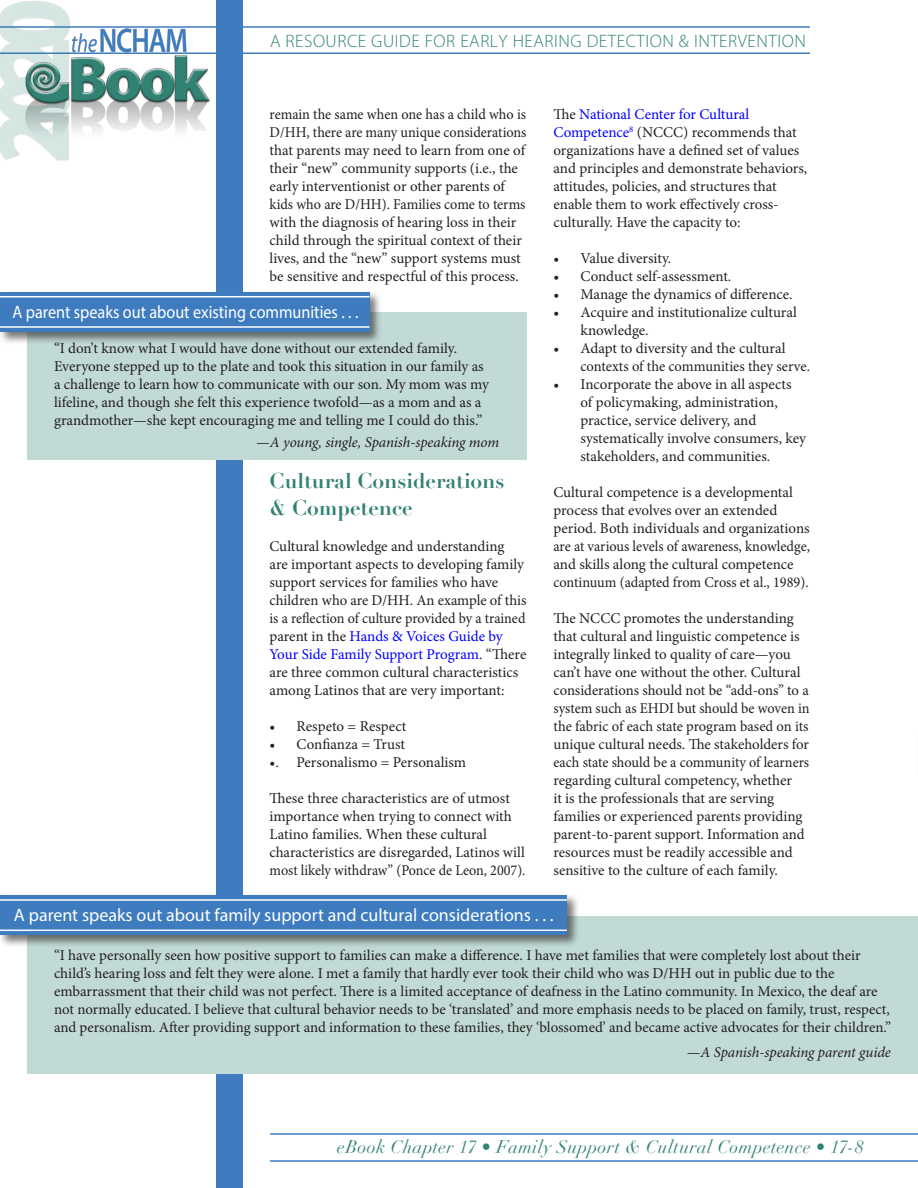
<style>
.page{position:relative;width:918px;height:1188px;background:#fff}
.page>*{position:absolute;margin:0;border:0;box-sizing:border-box;transform-origin:0 0}
.Paragraph_Heading{font:700 21px/27px "Didot";color:#318273}
.t1{font:18px "Myriad Pro";color:#fff}
.t2{font:italic 18px "Didot";letter-spacing:.02em;color:#318273}
.t3{font:300 18px "Myriad Pro";letter-spacing:.03em;color:#318273}
.t4{font:18px "Myriad Pro";color:#fff;scale:.9 1}
.Body_text{font:15px/18px "Minion Pro";color:#231f20}
.Bullet_Text{font:15px/18px "Minion Pro";color:#231f20}
.Body_text-2{font:15px/18px "Minion Pro";color:#231f20;scale:.95 1}
.Body_text-3{font:italic 15px "Minion Pro";letter-spacing:-.01em;color:#231f20}
.s1{color:#00f}
</style>
<div class="page">
<hr style="left:0;top:26px;width:810px;height:2px;background:#3e7cbf">
<hr style="left:0;top:52px;width:810px;height:2px;background:#3e7cbf">
<hr style="left:270px;top:1133px;width:648px;height:2px;background:#3e7cbf">
<hr style="left:270px;top:1160px;width:648px;height:2px;background:#3e7cbf">
<img style="left:0;top:1px;width:212px;height:160px">
<hr style="left:917px;top:730px;width:1px;height:40px;background:#3e7cbf">
<div style="left:216px;top:0;width:27px;height:1188px;background:#3e7cbf"></div>
<div style="left:27px;top:312px;width:499px;height:148px;background:#c1dad5"></div>
<div style="left:0;top:291px;width:382px;height:54px;background:#231f20;opacity:.6"></div>
<div style="left:0;top:292px;width:370px;height:40px;background:#3e7cbf"></div>
<hr style="left:0;top:296px;width:370px;height:1px;background:#fff">
<hr style="left:0;top:326px;width:370px;height:2px;background:#fff">
<div style="left:27px;top:916px;width:891px;height:158px;background:#c1dad5"></div>
<div style="left:0;top:894px;width:579px;height:54px;background:#231f20;opacity:.6"></div>
<div style="left:0;top:896px;width:567px;height:39px;background:#3e7cbf"></div>
<hr style="left:0;top:899px;width:567px;height:2px;background:#fff">
<hr style="left:0;top:930px;width:567px;height:1px;background:#fff">
<p class="t3" style="left:270px;top:31px;width:537px">A RESOURCE GUIDE FOR EARLY HEARING DETECTION &amp; INTERVENTION</p>
<p class="Body_text" style="left:554px;top:105px;width:255px">The <span class="s1">National Center for Cultural Competence</span><sup>8</sup> (NCCC) recommends that organizations have a defined set of values and principles and demonstrate behaviors, attitudes, policies, and structures that enable them to work effectively cross&shy;culturally. Have the capacity to:</p>
<p class="Bullet_Text" style="left:554px;top:249px;width:119px">• Value diversity.</p>
<p class="Bullet_Text" style="left:554px;top:267px;width:179px">• Conduct self-assessment.</p>
<p class="Bullet_Text" style="left:554px;top:285px;width:241px">• Manage the dynamics of difference.</p>
<p class="Bullet_Text" style="left:580px;top:303px;width:218px;text-indent:-27px">• Acquire and institutionalize cultural knowledge.</p>
<p class="Bullet_Text" style="left:580px;top:339px;width:231px;text-indent:-27px">• Adapt to diversity and the cultural contexts of the communities they serve.</p>
<p class="Bullet_Text" style="left:580px;top:375px;width:227px;text-indent:-27px">• Incorporate the above in all aspects of policymaking, administration, practice, service delivery, and systematically involve consumers, key stakeholders, and communities.</p>
<p class="Body_text" style="left:554px;top:483px;width:258px">Cultural competence is a developmental process that evolves over an extended period. Both individuals and organizations are at various levels of awareness, knowledge, and skills along the cultural competence continuum (adapted from Cross et al., 1989).</p>
<p class="Body_text" style="left:554px;top:609px;width:258px">The NCCC promotes the understanding that cultural and linguistic competence is integrally linked to quality of care—you can’t have one without the other. Cultural considerations should not be “add-ons” to a system such as EHDI but should be woven in the fabric of each state program based on its unique cultural needs. The stakeholders for each state should be a community of learners regarding cultural competency, whether<br>it is the professionals that are serving families or experienced parents providing parent-to-parent support. Information and resources must be readily accessible and sensitive to the culture of each family.</p>
<p class="Body_text-2" style="left:270px;top:105px;width:272px">remain the same when one has a child who is D/HH, there are many unique considerations that parents may need to learn from one of their “new” community supports (i.e., the early interventionist or other parents of kids who are D/HH). Families come to terms with the diagnosis of hearing loss in their child through the spiritual context of their lives, and the “new” support systems must be sensitive and respectful of this process.</p>
<p class="t4" style="left:13px;top:301px;width:386px">A parent speaks out about existing communities . . .</p>
<p class="Body_text" style="left:54px;top:340px;width:436px">“I don’t know what I would have done without our extended family.<br>Everyone stepped up to the plate and took this situation in our family as a challenge to learn how to communicate with our son. My mom was my lifeline, and though she felt this experience twofold—as a mom and as a grandmother—she kept encouraging me and telling me I could do this.”</p>
<p class="Body_text-3" style="left:256px;top:432px;width:245px">—A young, single, Spanish-speaking mom</p>
<p class="Paragraph_Heading" style="left:270px;top:467px;width:236px">Cultural Considerations &amp; Competence</p>
<p class="Body_text" style="left:270px;top:537px;width:258px">Cultural knowledge and understanding are important aspects to developing family support services for families who have children who are D/HH. An example of this is a reflection of culture provided by a trained parent in the <span class="s1">Hands &amp; Voices Guide by Your Side Family Support Program</span>. “There are three common cultural characteristics among Latinos that are very important:</p>
<p class="Bullet_Text" style="left:270px;top:717px;width:138px">• Respeto = Respect</p>
<p class="Bullet_Text" style="left:270px;top:735px;width:137px">• Confianza = Trust</p>
<p class="Bullet_Text" style="left:270px;top:753px;width:198px">•. Personalismo = Personalism</p>
<p class="Body_text" style="left:270px;top:789px;width:257px">These three characteristics are of utmost importance when trying to connect with Latino families. When these cultural characteristics are disregarded, Latinos will most likely withdraw” (Ponce de Leon, 2007).</p>
<p class="t1" style="left:14px;top:904px;width:541px">A parent speaks out about family support and cultural considerations . . .</p>
<p class="Body_text" style="left:54px;top:947px;width:838px">“I have personally seen how positive support to families can make a difference. I have met families that were completely lost about their child’s hearing loss and felt they were alone. I met a family that hardly ever took their child who was D/HH out in public due to the embarrassment that their child was not perfect. There is a limited acceptance of deafness in the Latino community. In Mexico, the deaf are not normally educated. I believe that cultural behavior needs to be ‘translated’ and more emphasis needs to be placed on family, trust, respect, and personalism. After providing support and information to these families, they ‘blossomed’ and became active advocates for their children.”</p>
<p class="Body_text-3" style="left:687px;top:1042px;width:206px">—A Spanish-speaking parent guide</p>
<p class="t2" style="left:337px;top:1136px;width:528px">eBook Chapter 17 • Family Support &amp; Cultural Competence • 17-8</p>
</div>
